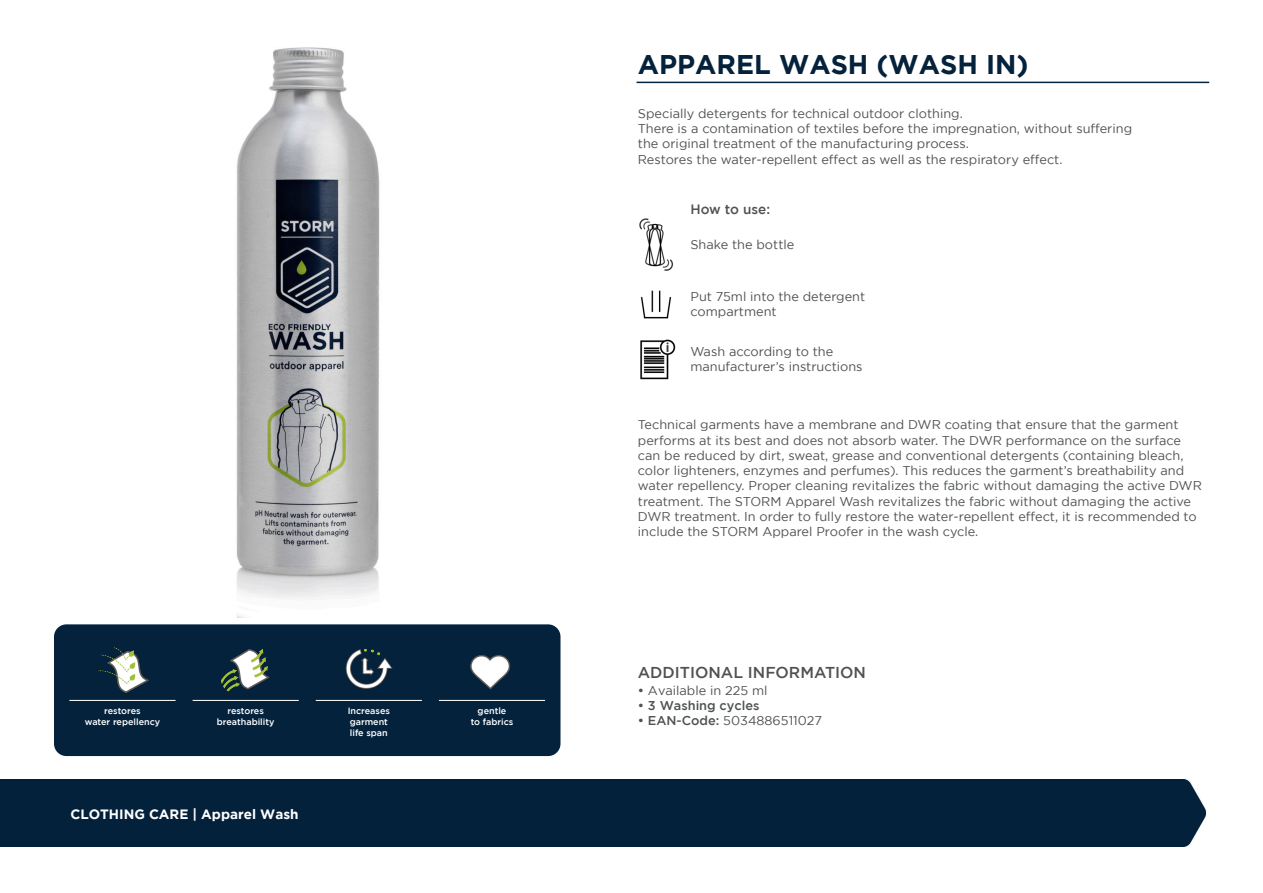
<style>
.page{position:relative;width:1263px;height:893px;background:#fff}
.page>*{position:absolute;margin:0;border:0;box-sizing:border-box;transform-origin:0 0}
.t1{font:700 27px "Gotham";color:#04223b}
.t2{font:500 15.75px "Gotham";color:#4f5252}
.t3{font:700 13.5px "Gotham";color:#fff}
.Fließtext{font:500 13.5px "Gotham";color:#4f5252}
.Fließtext-2{font:12.75px/15.3px "Gotham";color:#4f5252}
.Fließtext-3{font:500 12.75px "Gotham";color:#4f5252}
.Icon_Beschreibungen{font:500 9px/10.8px "Gotham";color:#fff;text-align:center}
.s1{font-weight:500}
</style>
<div class="page">
<div style="left:0;top:779px;width:1207px;height:68px;background:#04213b"></div>
<img style="left:640px;top:290px;width:32px;height:29px">
<img style="left:640px;top:339px;width:35px;height:41px">
<img style="left:639px;top:218px;width:34px;height:53px">
<div style="left:54px;top:624px;width:506px;height:132px;background:#04223b;border-radius:12px"></div>
<img style="left:98px;top:647px;width:51px;height:46px">
<hr style="left:69px;top:700px;width:107px;height:1px;background:#fff">
<img style="left:221px;top:649px;width:49px;height:43px">
<hr style="left:193px;top:700px;width:106px;height:1px;background:#fff">
<img style="left:345px;top:648px;width:48px;height:41px">
<hr style="left:316px;top:700px;width:106px;height:1px;background:#fff">
<img style="left:470px;top:655px;width:41px;height:35px">
<hr style="left:439px;top:700px;width:106px;height:1px;background:#fff">
<hr style="left:636px;top:82px;width:573px;height:1px;background:#04223b">
<img style="left:236px;top:47px;width:144px;height:570px">
<p class="Icon_Beschreibungen" style="left:85px;top:705px;width:77px">restores<br>water repellency</p>
<p class="Icon_Beschreibungen" style="left:217px;top:705px;width:59px">restores breathability</p>
<p class="Icon_Beschreibungen" style="left:348px;top:705px;width:44px;text-align:left">Increases garment life span</p>
<p class="Icon_Beschreibungen" style="left:471px;top:705px;width:44px">gentle<br>to fabrics</p>
<p class="t3" style="left:70px;top:806px;width:230px">CLOTHING CARE | Apparel Wash</p>
<p class="t1" style="left:638px;top:49px;width:392px">APPAREL WASH (WASH IN)</p>
<p class="Fließtext-2" style="left:638px;top:105px;width:326px">Specially detergents for technical outdoor clothing.</p>
<p class="Fließtext-2" style="left:638px;top:121px;width:496px">There is a contamination of textiles before the impregnation, without suffering</p>
<p class="Fließtext-2" style="left:638px;top:136px;width:332px">the original treatment of the manufacturing process.</p>
<p class="Fließtext-2" style="left:638px;top:151px;width:426px">Restores the water-repellent effect as well as the respiratory effect.</p>
<p class="Fließtext" style="left:690px;top:202px;width:81px">How to use:</p>
<p class="Fließtext-2" style="left:690px;top:237px;width:105px">Shake the bottle</p>
<p class="Fließtext-2" style="left:690px;top:289px;width:176px">Put 75ml into the detergent compartment</p>
<p class="Fließtext-2" style="left:690px;top:343px;width:174px">Wash according to the manufacturer’s instructions</p>
<p class="Fließtext-2" style="left:638px;top:417px;width:565px">Technical garments have a membrane and DWR coating that ensure that the garment performs at its best and does not absorb water. The DWR performance on the surface can be reduced by dirt, sweat, grease and conventional detergents (containing bleach, color lighteners, enzymes and perfumes). This reduces the garment’s breathability and water repellency. Proper cleaning revitalizes the fabric without damaging the active DWR treatment. The STORM Apparel Wash revitalizes the fabric without damaging the active DWR treatment. In order to fully restore the water-repellent effect, it is recommended to include the STORM Apparel Proofer in the wash cycle.</p>
<p class="t2" style="left:638px;top:663px;width:230px">ADDITIONAL INFORMATION</p>
<p class="Fließtext-2" style="left:638px;top:682px;width:131px"><span class="s1">•</span> Available in 225 ml</p>
<p class="Fließtext-3" style="left:638px;top:698px;width:123px">• 3 Washing cycles</p>
<p class="Fließtext-2" style="left:638px;top:713px;width:186px"><span class="s1">• EAN-Code:</span> 5034886511027</p>
</div>
